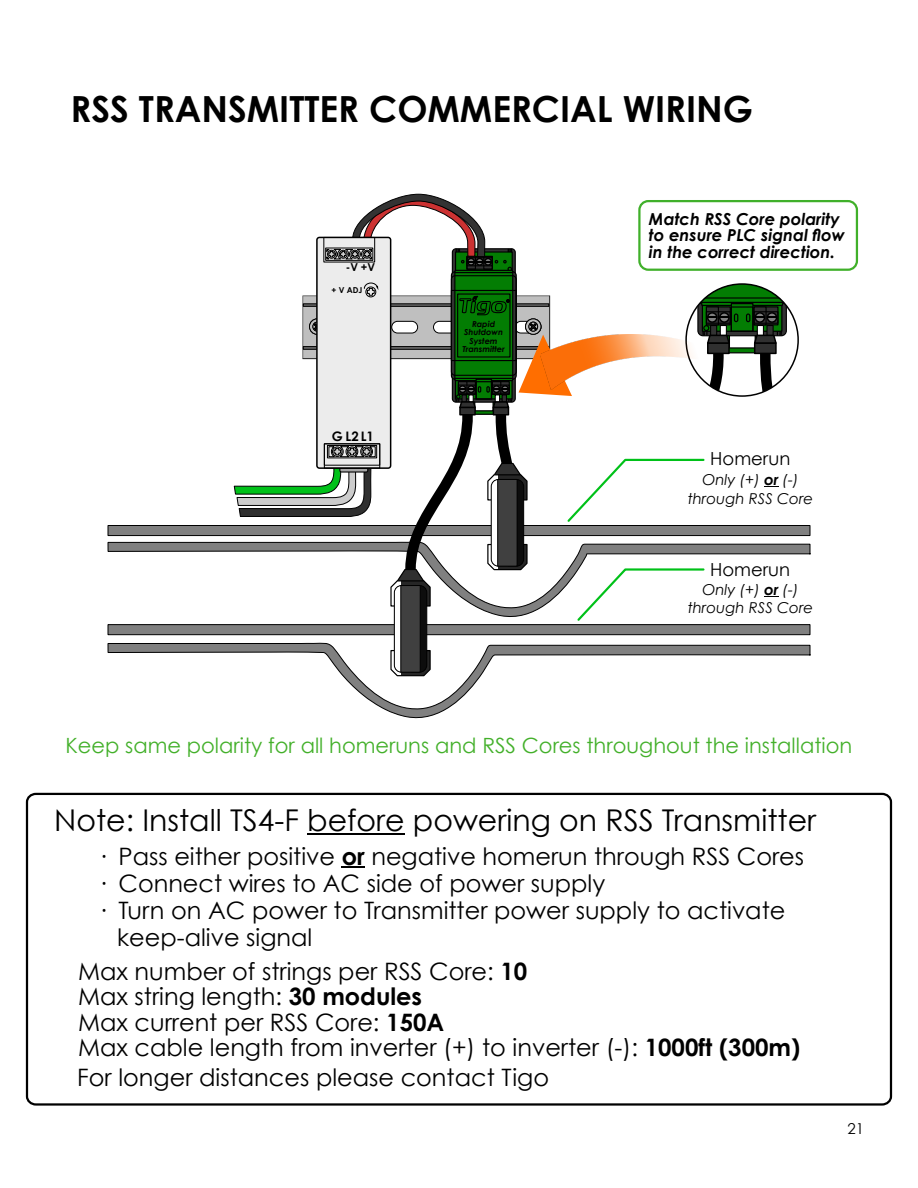
<style>
.page{position:relative;width:918px;height:1188px;background:#fff}
.page>*{position:absolute;margin:0;border:0;box-sizing:border-box;transform-origin:0 0}
.t1{font:700 36px "Century Gothic";color:#000}
.t2{font:30px "Century Gothic";color:#000}
.t3{font:24px/25.5px "Century Gothic";color:#000}
.t4{font:21px "Century Gothic";color:#43b02a}
.t5{font:18px "Century Gothic";color:#000}
.t6{font:italic 700 16.5px/16.5px "Century Gothic";color:#000}
.t7{font:italic 15px/18.8px "Century Gothic";color:#000;text-align:center}
.t8{font:15px "Century Gothic";color:#000}
.t9{font:700 13.05px "Century Gothic";color:#000}
.t10{font:italic 700 11.55px/11.9px "Century Gothic";color:#000;text-align:center}
.t11{font:700 10.95px "Century Gothic";color:#000}
.t12{font:italic 700 8.25px/8.4px "Century Gothic";color:#000;text-align:center}
.t13{font:700 8.25px "Century Gothic";color:#000}
.t14{font:7.65px "Arial";color:#000}
.s1{font-weight:700}
</style>
<div class="page">
<div style="left:26px;top:793px;width:866px;height:313px;border:2px solid #000;border-radius:9px"></div>
<svg style="left:342px;top:867px;width:23px;height:1px"></svg>
<hr style="left:307px;top:834px;width:98px;height:1px;background:#000">
<div style="left:108px;top:624px;width:702px;height:11px;background:#808080;border:1px solid #000"></div>
<div style="left:108px;top:525px;width:702px;height:11px;background:#808080;border:1px solid #000"></div>
<svg style="left:107px;top:541px;width:704px;height:14px;fill:#808080"></svg>
<svg style="left:107px;top:641px;width:704px;height:78px"></svg>
<div style="left:454px;top:271px;width:59px;height:109px;background:#037d03;border:1px solid #000"></div>
<div style="left:451px;top:275px;width:66px;height:101px;border:1px solid #000;border-radius:4px"></div>
<div style="left:455px;top:251px;width:58px;height:21px;background:#090f09"></div>
<div style="left:454px;top:270px;width:59px;height:3px;background:#037d03;border:1px solid #000"></div>
<svg style="left:390px;top:649px;width:42px;height:28px"></svg>
<div style="left:394px;top:586px;width:33px;height:86px;background:#0d0d0d;border-radius:7px"></div>
<div style="left:394px;top:586px;width:17px;height:86px;background:#fff"></div>
<div style="left:394px;top:585px;width:33px;height:88px;border:1px solid #000;border-radius:7px"></div>
<div style="left:400px;top:585px;width:21px;height:88px;background:#404040;border:1px solid #000"></div>
<div style="left:316px;top:237px;width:75px;height:232px;background:#ececec;border:2px solid #000;border-radius:3px"></div>
<div style="left:324px;top:443px;width:56px;height:26px;border:1px solid #000"></div>
<div style="left:324px;top:443px;width:56px;height:23px;border:1px solid #000"></div>
<svg style="left:233px;top:282px;width:145px;height:235px"></svg>
<div style="left:325px;top:248px;width:48px;height:13px;border:1px solid #000"></div>
<svg style="left:326px;top:193px;width:186px;height:78px"></svg>
<svg style="left:390px;top:284px;width:398px;height:339px"></svg>
<div style="left:638px;top:200px;width:220px;height:71px;border:2px solid #40b02a;border-radius:9px"></div>
<h1 class="t1" style="left:71px;top:95px;width:684px">RSS TRANSMITTER COMMERCIAL WIRING</h1>
<p class="t11" style="left:346px;top:263px;width:31px">-V +V</p>
<p class="t13" style="left:332px;top:287px;width:32px">+ V ADJ</p>
<p class="t14" style="left:354px;top:291px;width:6px">+</p>
<p class="t9" style="left:332px;top:432px;width:44px">G L2L1</p>
<p class="t12" style="left:462px;top:320px;width:44px">Rapid<br>Shutdown<br>System<br>Transmitter</p>
<p class="t6" style="left:649px;top:212px;width:198px">Match RSS Core polarity to ensure PLC signal flow in the correct direction.</p>
<p class="t10" style="left:715px;top:221px;width:56px">Rapid<br>Shutdown<br>System</p>
<p class="t5" style="left:710px;top:451px;width:81px">Homerun</p>
<p class="t7" style="left:688px;top:472px;width:127px">Only (+) <span class="s1">or</span> (-) through RSS Core</p>
<p class="t5" style="left:710px;top:562px;width:81px">Homerun</p>
<p class="t7" style="left:688px;top:581px;width:127px">Only (+) <span class="s1">or</span> (-) through RSS Core</p>
<p class="t4" style="left:65px;top:738px;width:788px">Keep same polarity for all homeruns and RSS Cores throughout the installation</p>
<p class="t2" style="left:54px;top:809px;width:764px">Note: Install TS4-F before powering on RSS Transmitter</p>
<p class="t3" style="left:97px;top:846px;width:708px">· Pass either positive <span class="s1">or</span> negative homerun through RSS Cores</p>
<p class="t3" style="left:97px;top:873px;width:510px">· Connect wires to AC side of power supply</p>
<p class="t3" style="left:97px;top:900px;width:690px">· Turn on AC power to Transmitter power supply to activate</p>
<p class="t3" style="left:117px;top:927px;width:197px">keep-alive signal</p>
<p class="t3" style="left:78px;top:960px;width:724px">Max number of strings per RSS Core: <span class="s1">10<br></span>Max string length: <span class="s1">30 modules<br></span>Max current per RSS Core: <span class="s1">150A<br></span>Max cable length from inverter (+) to inverter (-): <span class="s1">1000ft (300m)</span></p>
<p class="t3" style="left:77px;top:1067px;width:473px">For longer distances please contact Tigo</p>
<p class="t8" style="left:847px;top:1123px;width:18px">21</p>
</div>
